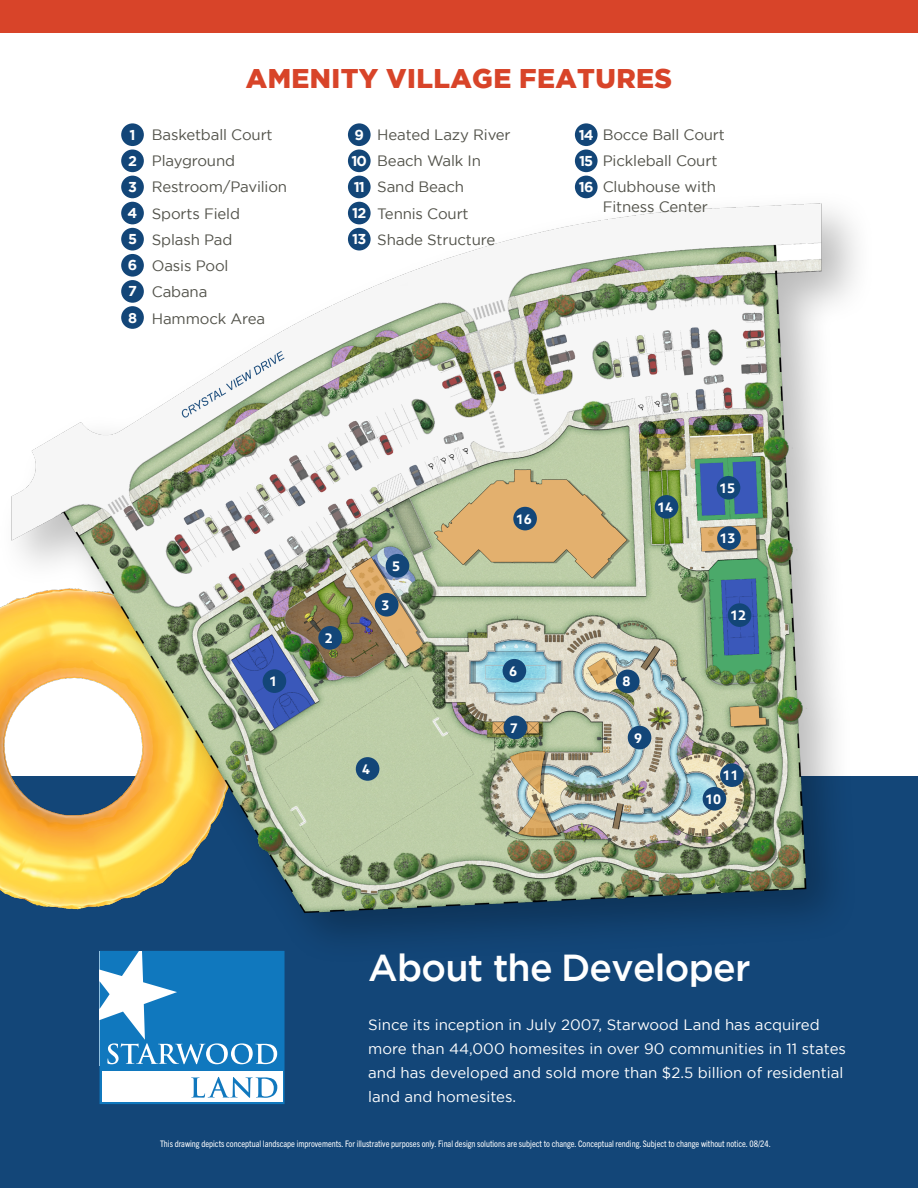
<style>
.page{position:relative;width:918px;height:1188px;background:#fff}
.page>*{position:absolute;margin:0;border:0;box-sizing:border-box;transform-origin:0 0}
.t1{font:37.5px "Gotham";letter-spacing:-.02em;color:#fff}
.t2{font:900 27px "Gotham";letter-spacing:.015em;color:#d84429}
.t3{font:15px/26.2px "Gotham";letter-spacing:-.01em;color:#52524a}
.t4{font:15px/24px "Gotham";color:#fff}
.t5{font:700 14.25px/26.1px "Gotham";letter-spacing:-.065em;color:#fff}
.t6{font:700 13.65px "Boreal";color:#fff}
.t7{font:condensed 9px "Trade Gothic Next LT Pro";color:#fff}
</style>
<div class="page">
<div style="left:0;top:777px;width:918px;height:411px;background:#134678"></div>
<div style="left:0;top:0;width:918px;height:32px;background:#d84429"></div>
<svg style="left:100px;top:965px;width:185px;height:139px;background:#60a5d3"></svg>
<div style="left:0;top:189px;width:876px;height:776px;background:#000;opacity:.27"></div>
<img style="left:0;top:193px;width:844px;height:734px">
<div style="left:513px;top:507px;width:24px;height:23px;background:#134678;border-radius:50%"></div>
<div style="left:655px;top:495px;width:23px;height:24px;background:#134678;border-radius:50%"></div>
<div style="left:717px;top:476px;width:23px;height:24px;background:#134678;border-radius:50%"></div>
<div style="left:717px;top:526px;width:24px;height:24px;background:#134678;border-radius:50%"></div>
<div style="left:728px;top:603px;width:23px;height:24px;background:#134678;border-radius:50%"></div>
<div style="left:720px;top:763px;width:24px;height:24px;background:#134678;border-radius:50%"></div>
<div style="left:703px;top:787px;width:23px;height:24px;background:#134678;border-radius:50%"></div>
<div style="left:628px;top:726px;width:23px;height:23px;background:#134678;border-radius:50%"></div>
<div style="left:616px;top:670px;width:24px;height:23px;background:#134678;border-radius:50%"></div>
<div style="left:504px;top:716px;width:23px;height:23px;background:#134678;border-radius:50%"></div>
<div style="left:503px;top:659px;width:23px;height:24px;background:#134678;border-radius:50%"></div>
<div style="left:386px;top:554px;width:23px;height:24px;background:#134678;border-radius:50%"></div>
<div style="left:356px;top:757px;width:23px;height:24px;background:#134678;border-radius:50%"></div>
<div style="left:375px;top:593px;width:24px;height:24px;background:#134678;border-radius:50%"></div>
<div style="left:318px;top:626px;width:24px;height:24px;background:#134678;border-radius:50%"></div>
<div style="left:263px;top:669px;width:23px;height:24px;background:#134678;border-radius:50%"></div>
<div style="left:121px;top:123px;width:23px;height:23px;background:#134678;border-radius:50%"></div>
<div style="left:121px;top:150px;width:23px;height:22px;background:#134678;border-radius:50%"></div>
<div style="left:121px;top:176px;width:23px;height:22px;background:#134678;border-radius:50%"></div>
<div style="left:121px;top:202px;width:23px;height:22px;background:#134678;border-radius:50%"></div>
<div style="left:121px;top:228px;width:23px;height:23px;background:#134678;border-radius:50%"></div>
<div style="left:121px;top:254px;width:23px;height:23px;background:#134678;border-radius:50%"></div>
<div style="left:121px;top:280px;width:23px;height:23px;background:#134678;border-radius:50%"></div>
<div style="left:121px;top:306px;width:23px;height:23px;background:#134678;border-radius:50%"></div>
<div style="left:348px;top:123px;width:23px;height:23px;background:#134678;border-radius:50%"></div>
<div style="left:348px;top:150px;width:23px;height:22px;background:#134678;border-radius:50%"></div>
<div style="left:348px;top:176px;width:23px;height:22px;background:#134678;border-radius:50%"></div>
<div style="left:348px;top:202px;width:23px;height:22px;background:#134678;border-radius:50%"></div>
<div style="left:348px;top:228px;width:23px;height:23px;background:#134678;border-radius:50%"></div>
<div style="left:575px;top:123px;width:23px;height:23px;background:#134678;border-radius:50%"></div>
<div style="left:575px;top:150px;width:23px;height:22px;background:#134678;border-radius:50%"></div>
<div style="left:575px;top:176px;width:23px;height:22px;background:#134678;border-radius:50%"></div>
<h2 class="t2" style="left:246px;top:63px;width:428px">AMENITY VILLAGE FEATURES</h2>
<p class="t3" style="left:152px;top:121px;width:137px">Basketball Court<br>Playground<br>Restroom/Pavilion<br>Sports Field<br>Splash Pad<br>Oasis Pool<br>Cabana<br>Hammock Area</p>
<p class="t3" style="left:377px;top:121px;width:135px">Heated Lazy River<br>Beach Walk In<br>Sand Beach<br>Tennis Court<br>Shade Structure</p>
<p class="t3" style="left:603px;top:121px;width:124px">Bocce Ball Court<br>Pickleball Court<br>Clubhouse with</p>
<p class="t5" style="left:128px;top:121px;width:11px">1<br>2<br>3<br>4<br>5<br>6<br>7<br>8</p>
<p class="t5" style="left:351px;top:121px;width:17px">9<br>10<br>11<br>12<br>13</p>
<p class="t5" style="left:579px;top:121px;width:16px;text-align:justify">14<br>15<br>16</p>
<p class="t3" style="left:603px;top:193px;width:107px">Fitness Center</p>
<p class="t6" style="left:269px;top:671px;width:10px">1</p>
<p class="t6" style="left:325px;top:627px;width:10px">2</p>
<p class="t6" style="left:392px;top:555px;width:10px">5</p>
<p class="t6" style="left:381px;top:594px;width:10px">3</p>
<p class="t6" style="left:362px;top:758px;width:10px">4</p>
<p class="t6" style="left:516px;top:508px;width:18px">16</p>
<p class="t6" style="left:509px;top:660px;width:10px">6</p>
<p class="t6" style="left:510px;top:717px;width:10px">7</p>
<p class="t6" style="left:657px;top:496px;width:18px">14</p>
<p class="t6" style="left:622px;top:671px;width:10px">8</p>
<p class="t6" style="left:634px;top:727px;width:10px">9</p>
<p class="t6" style="left:719px;top:477px;width:18px">15</p>
<p class="t6" style="left:720px;top:528px;width:18px">13</p>
<p class="t6" style="left:730px;top:605px;width:18px">12</p>
<p class="t6" style="left:723px;top:765px;width:18px">11</p>
<p class="t6" style="left:705px;top:788px;width:18px">10</p>
<h1 class="t1" style="left:368px;top:946px;width:384px">About the Developer</h1>
<p class="t4" style="left:368px;top:1013px;width:479px">Since its inception in July 2007, Starwood Land has acquired more than 44,000 homesites in over 90 communities in 11 states and has developed and sold more than $2.5 billion of residential land and homesites.</p>
<p class="t7" style="left:160px;top:1138px;width:612px">This drawing depicts conceptual landscape improvements. For illustrative purposes only. Final design solutions are subject to change. Conceptual rending. Subject to change without notice. 08/24.</p>
</div>
